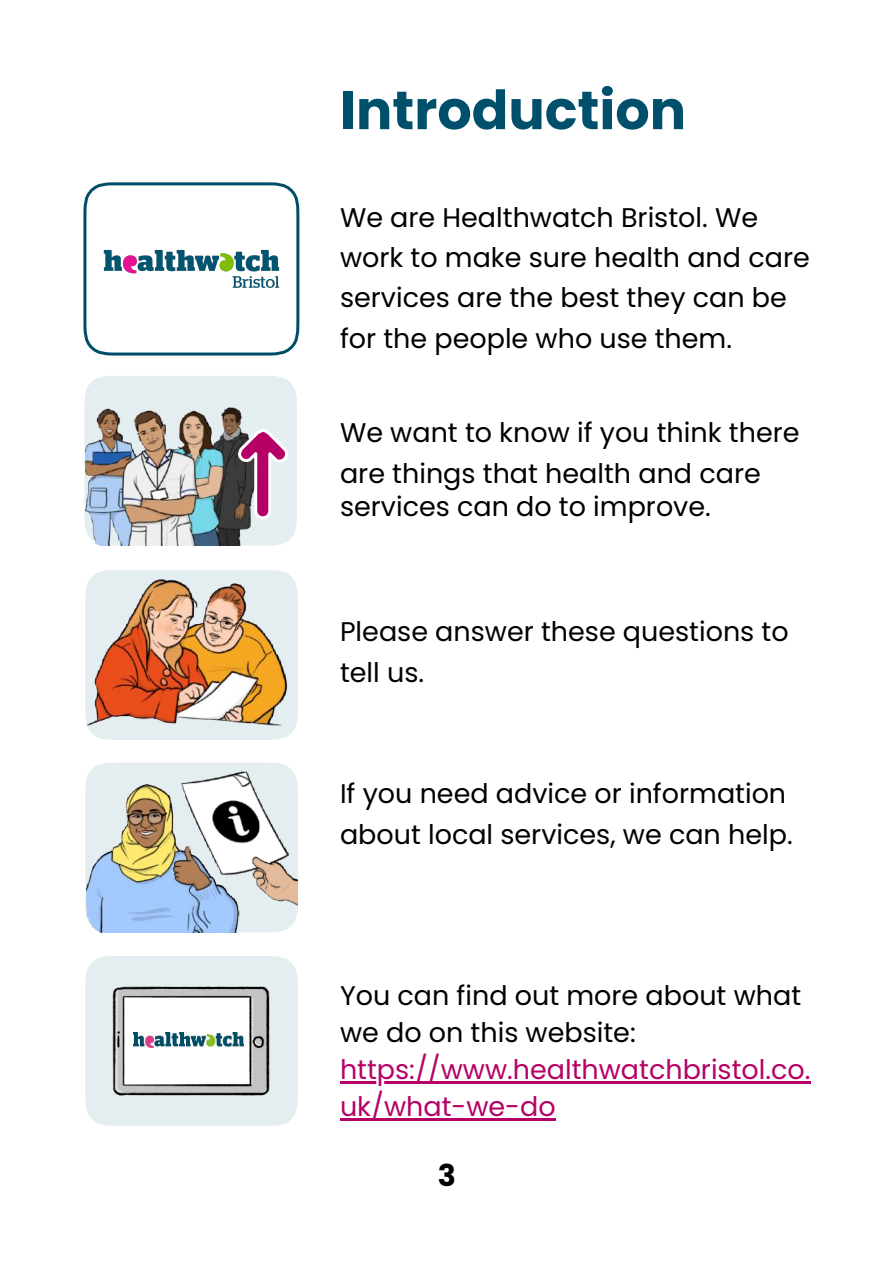
<style>
.page{position:relative;width:893px;height:1264px;background:#fff}
.page>*{position:absolute;margin:0;border:0;box-sizing:border-box;transform-origin:0 0}
.t1{font:700 54px "Poppins";color:#00506b}
.t2{font:700 30px "Poppins";color:#000}
.t3{font:27px/40.5px "Poppins";color:#000}
.t4{font:27px/37px "Poppins";color:#b60065}
</style>
<div class="page">
<svg style="left:90px;top:570px;width:208px;height:170px;background:#e6eef1"></svg>
<img style="left:84px;top:376px;width:213px;height:169px">
<img style="left:85px;top:578px;width:204px;height:153px">
<svg style="left:87px;top:762px;width:211px;height:170px;background:#e6eef1"></svg>
<img style="left:182px;top:771px;width:116px;height:137px">
<img style="left:85px;top:779px;width:155px;height:153px">
<div style="left:85px;top:956px;width:213px;height:169px;background:#e4edf0"></div>
<img style="left:109px;top:981px;width:165px;height:118px">
<img style="left:134px;top:1032px;width:109px;height:15px">
<svg style="left:83px;top:182px;width:216px;height:173px"></svg>
<hr style="left:340px;top:1081px;width:470px;height:2px;background:#b60065">
<hr style="left:340px;top:1118px;width:215px;height:2px;background:#b60065">
<img style="left:96px;top:246px;width:190px;height:45px">
<p class="t1" style="left:340px;top:72px;width:347px">Introduction</p>
<p class="t3" style="left:340px;top:197px;width:471px">We are Healthwatch Bristol. We work to make sure health and care services are the best they can be for the people who use them.</p>
<p class="t3" style="left:340px;top:413px;width:461px">We want to know if you think there</p>
<p class="t3" style="left:340px;top:453px;width:422px">are things that health and care</p>
<p class="t3" style="left:340px;top:486px;width:372px">services can do to improve.</p>
<p class="t3" style="left:340px;top:611px;width:450px">Please answer these questions to</p>
<p class="t3" style="left:340px;top:652px;width:86px">tell us.</p>
<p class="t3" style="left:340px;top:773px;width:447px">If you need advice or information</p>
<p class="t3" style="left:340px;top:814px;width:454px">about local services, we can help.</p>
<p class="t3" style="left:340px;top:976px;width:462px;line-height:37px">You can find out more about what we do on this website:</p>
<p class="t4" style="left:340px;top:1050px;width:472px">https://www.healthwatchbristol.co. uk/what-we-do</p>
<p class="t2" style="left:437px;top:1154px;width:20px">3</p>
</div>
